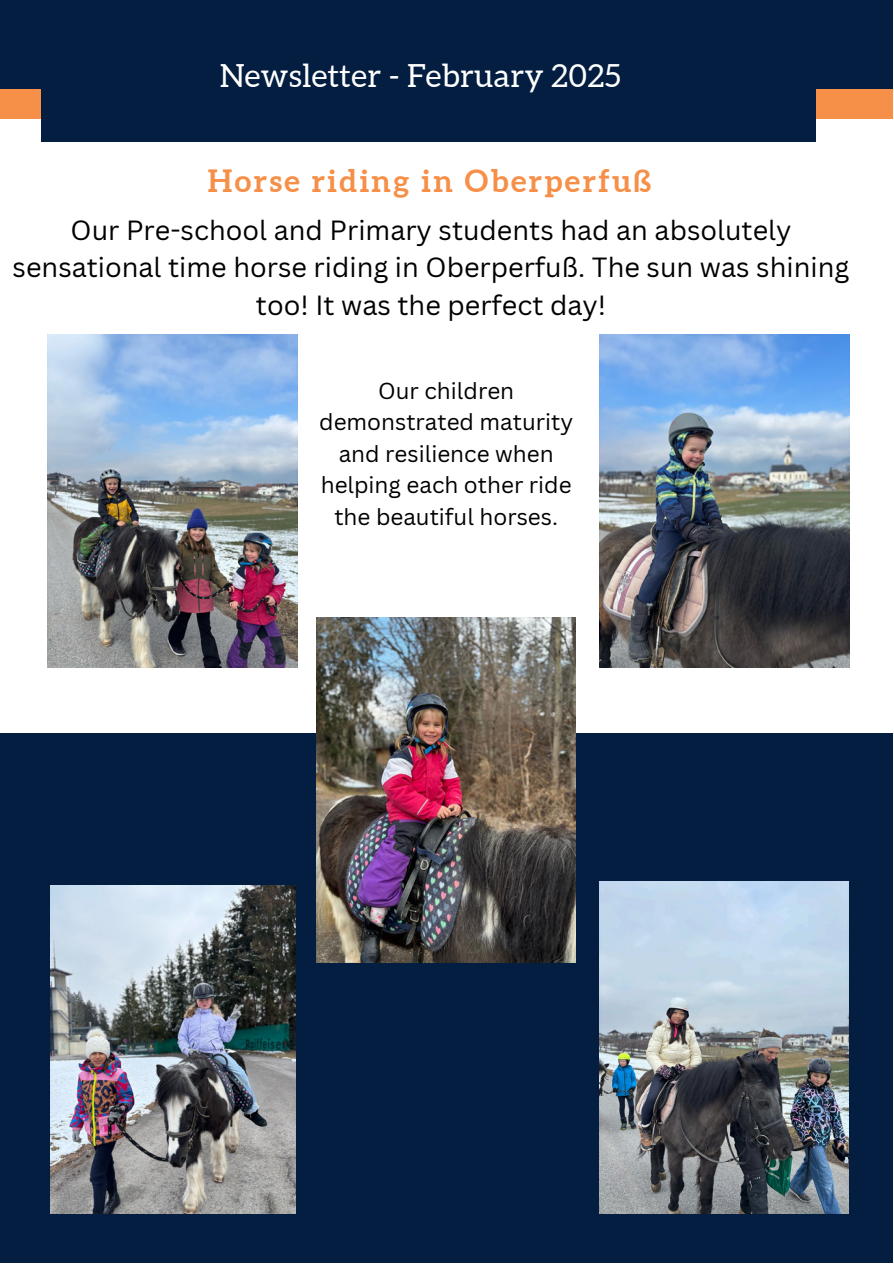
<style>
.page{position:relative;width:894px;height:1264px;background:#fff}
.page>*{position:absolute;margin:0;border:0;box-sizing:border-box;transform-origin:0 0}
.t1{font:31.8px "Aleo";letter-spacing:.01em;color:#fff}
.t2{font:700 30.75px "Aleo";letter-spacing:.08em;color:#f68f48}
.t3{font:27px/37.2px "Canva Sans";color:#000;text-align:center}
.t4{font:22.5px/31.5px "Canva Sans";color:#000;text-align:center}
</style>
<div class="page">
<div style="left:0;top:1px;width:892px;height:1261px;background:#031e40"></div>
<div style="left:0;top:104px;width:892px;height:1158px;background:#fff"></div>
<div style="left:0;top:90px;width:892px;height:29px;background:#f68f48"></div>
<div style="left:42px;top:60px;width:773px;height:81px;background:#031e40"></div>
<div style="left:0;top:733px;width:892px;height:529px;background:#031e40"></div>
<img style="left:48px;top:334px;width:250px;height:333px">
<img style="left:599px;top:334px;width:250px;height:333px">
<img style="left:317px;top:617px;width:258px;height:345px">
<img style="left:50px;top:885px;width:245px;height:328px">
<img style="left:599px;top:881px;width:249px;height:332px">
<h1 class="t1" style="left:220px;top:58px;width:402px">Newsletter - February 2025</h1>
<h2 class="t2" style="left:208px;top:163px;width:444px">Horse riding in Oberperfuß</h2>
<h3 class="t3" style="left:13px;top:211px;width:838px">Our Pre-school and Primary students had an absolutely sensational time horse riding in Oberperfuß. The sun was shining too! It was the perfect day!</h3>
<p class="t4" style="left:319px;top:374px;width:255px">Our children demonstrated maturity and resilience when helping each other ride the beautiful horses.</p>
</div>
